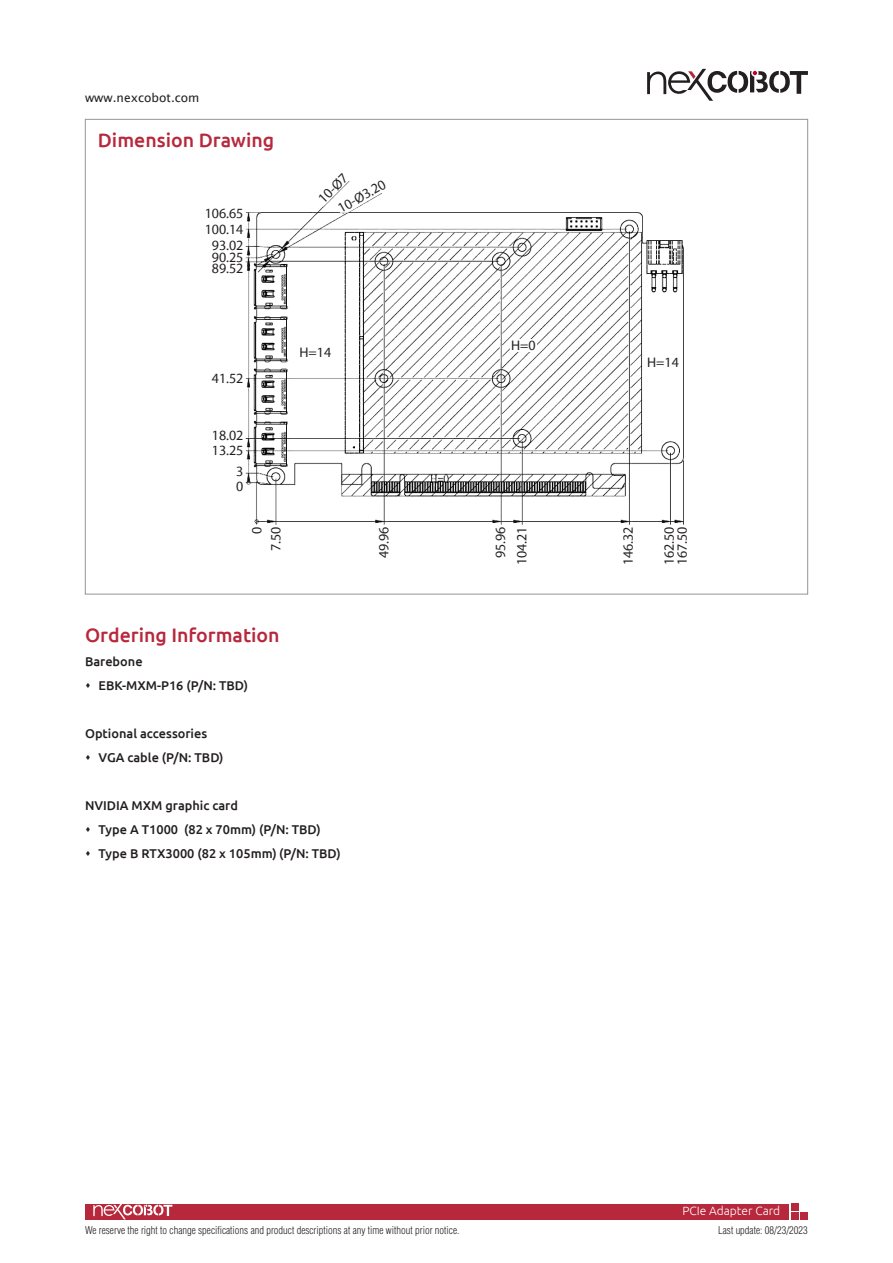
<style>
.page{position:relative;width:893px;height:1263px;background:#fff}
.page>*{position:absolute;margin:0;border:0;box-sizing:border-box;transform-origin:0 0}
.t1{font:500 19.5px "Ubuntu";color:#b7283c}
.t2{font:13.95px/16.2px "Myriad";color:#231f20}
.t3{font:500 12.75px "Ubuntu";color:#231f20}
.t4{font:12px "Lucida Sans Unicode";color:#231f20}
.t5{font:300 12px "Ubuntu";color:#fff}
.t6{font:300 condensed 10.5px "Helvetica";color:#231f20}
</style>
<div class="page">
<div style="left:85px;top:1204px;width:703px;height:15px;background:#b7283c"></div>
<div style="left:791px;top:1203px;width:7px;height:7px;background:#b7283c"></div>
<div style="left:791px;top:1213px;width:7px;height:7px;background:#b7283c"></div>
<div style="left:801px;top:1213px;width:7px;height:7px;background:#b7283c"></div>
<svg style="left:93px;top:1204px;width:79px;height:15px"></svg>
<svg style="left:647px;top:69px;width:161px;height:32px"></svg>
<img style="left:245px;top:212px;width:439px;height:313px">
<svg style="left:314px;top:181px;width:70px;height:32px"></svg>
<div style="left:297px;top:345px;width:37px;height:14px;background:#fff"></div>
<div style="left:510px;top:339px;width:27px;height:13px;background:#fff"></div>
<div style="left:647px;top:355px;width:34px;height:13px;background:#fff"></div>
<p class="t4" style="left:85px;top:88px;width:116px">www.nexcobot.com</p>
<h1 class="t1" style="left:98px;top:128px;width:178px">Dimension Drawing</h1>
<p class="t2" style="left:205px;top:206px;width:40px">106.65</p>
<p class="t2" style="left:205px;top:221px;width:40px;text-align:center">100.14<br>93.02</p>
<p class="t2" style="left:212px;top:252px;width:33px;line-height:11.4px">90.25<br>89.52</p>
<p class="t2" style="left:315px;top:195px;width:37px;rotate:-45deg">10-Ø7</p>
<p class="t2" style="left:335px;top:202px;width:54px;rotate:-29deg">10-Ø3.20</p>
<p class="t2" style="left:212px;top:371px;width:33px">41.52</p>
<p class="t2" style="left:212px;top:429px;width:33px;line-height:15.1px">18.02<br>13.25</p>
<p class="t2" style="left:236px;top:465px;width:9px;line-height:14.7px">3<br>0</p>
<p class="t2" style="left:299px;top:345px;width:33px">H=14</p>
<p class="t2" style="left:511px;top:338px;width:26px">H=0</p>
<p class="t2" style="left:647px;top:354px;width:33px">H=14</p>
<p class="t2" style="left:248px;top:551px;width:26px;line-height:19px;text-align:right;rotate:-90deg">0<br>7.50</p>
<p class="t2" style="left:376px;top:558px;width:33px;rotate:-90deg">49.96</p>
<p class="t2" style="left:490px;top:565px;width:40px;line-height:21.3px;text-align:center;rotate:-90deg">95.96<br>104.21</p>
<p class="t2" style="left:621px;top:565px;width:40px;rotate:-90deg">146.32</p>
<p class="t2" style="left:663px;top:565px;width:40px;line-height:13.2px;rotate:-90deg">162.50<br>167.50</p>
<p class="t1" style="left:85px;top:622px;width:196px">Ordering Information</p>
<p class="t3" style="left:85px;top:653px;width:59px">Barebone</p>
<p class="t3" style="left:99px;top:677px;width:151px">EBK-MXM-P16 (P/N: TBD)</p>
<p class="t3" style="left:85px;top:725px;width:124px">Optional accessories</p>
<p class="t3" style="left:99px;top:749px;width:127px">VGA cable (P/N: TBD)</p>
<p class="t3" style="left:85px;top:797px;width:154px">NVIDIA MXM graphic card</p>
<p class="t3" style="left:99px;top:821px;width:224px">Type A T1000 (82 x 70mm) (P/N: TBD)</p>
<p class="t3" style="left:99px;top:845px;width:244px">Type B RTX3000 (82 x 105mm) (P/N: TBD)</p>
<p class="t5" style="left:682px;top:1204px;width:99px">PCIe Adapter Card</p>
<p class="t6" style="left:85px;top:1223px;width:376px">We reserve the right to change specifications and product descriptions at any time without prior notice.</p>
<p class="t6" style="left:718px;top:1223px;width:91px">Last update: 08/23/2023</p>
</div>
